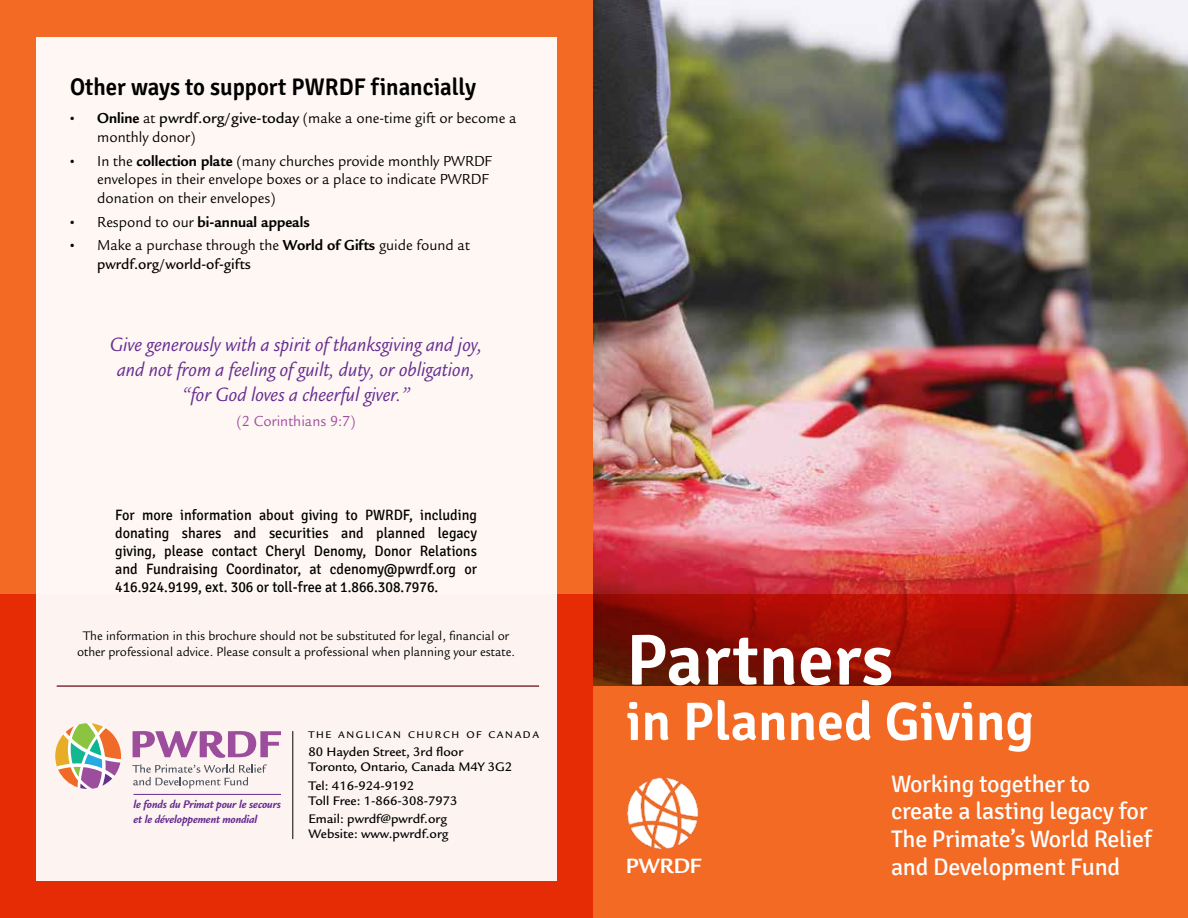
<style>
.page{position:relative;width:1188px;height:918px;background:#fff}
.page>*{position:absolute;margin:0;border:0;box-sizing:border-box;transform-origin:0 0}
.t1{font:600 72px "Signika";color:#fff}
.t2{font:600 54px "Signika";color:#fff}
.t3{font:24px/27.8px "Signika";letter-spacing:-.01em;color:#fff}
.t4{font:600 24px "Signika";color:#000;scale:.95 1}
.t5{font:700 22.5px "Legacy Sans";color:#fff;scale:.95 1}
.t6{font:italic 21px/25.2px "Legacy Sans";color:#662d91;text-align:center;scale:.95 1}
.t7{font:15.75px/18.9px "Legacy Sans";color:#000;scale:.95 1}
.t8{font:700 15.75px "Legacy Sans";color:#000;scale:.95 1}
.t9{font:15.75px "Legacy Sans";color:#9e4e9e;scale:.95 1}
.t10{font:15px/18px "Signika";color:#000;text-align:justify;scale:.95 1}
.t11{font:13.5px/16.2px "Legacy Sans";color:#000;text-align:center;scale:.95 1}
.t12{font:500 13.5px/15px "Legacy Sans";color:#000}
.t13{font:italic 700 12px/14.4px "Legacy Sans";letter-spacing:-.01em;color:#662d91;scale:.95 1}
.t14{font:500 10.5px "Legacy Sans";letter-spacing:.155em;color:#000}
.s1{font-weight:900}
.s2{font-weight:700}
.s3{font-weight:500}
.s4{font-weight:400}
</style>
<div class="page">
<img style="left:593px;top:0;width:595px;height:594px">
<div style="left:0;top:0;width:593px;height:918px;background:#f26a24"></div>
<svg style="left:0;top:594px;width:1188px;height:324px;background:#d74a16"></svg>
<div style="left:37px;top:38px;width:520px;height:843px;background:#fef7f3"></div>
<hr style="left:292px;top:731px;width:1px;height:108px;background:#000">
<svg style="left:133px;top:731px;width:148px;height:27px"></svg>
<svg style="left:55px;top:723px;width:66px;height:66px"></svg>
<svg style="left:132px;top:764px;width:135px;height:24px"></svg>
<hr style="left:134px;top:794px;width:147px;height:1px;background:#662d91">
<hr style="left:57px;top:685px;width:482px;height:2px;background:#803136">
<img style="left:623px;top:774px;width:79px;height:77px">
<h3 class="t4" style="left:70px;top:73px;width:429px">Other ways to support PWRDF financially</h3>
<p class="t7" style="left:97px;top:109px;width:443px;text-indent:-27px"><span class="s1">•</span> <span class="s2">Online</span> at <span class="s3">pwrdf.org/give-today</span> (make a one-time gift or become a monthly donor)</p>
<p class="t7" style="left:97px;top:151px;width:417px;text-indent:-27px"><span class="s1">•</span> In the <span class="s2">collection plate</span> (many churches provide monthly PWRDF envelopes in their envelope boxes or a place to indicate PWRDF donation on their envelopes)</p>
<p class="t8" style="left:70px;top:213px;width:254px"><span class="s1">•</span> <span class="s4">Respond to our</span> bi-annual appeals</p>
<p class="t7" style="left:97px;top:236px;width:394px;text-indent:-27px"><span class="s1">•</span> Make a purchase through the <span class="s2">World of Gifts</span> guide found at <span class="s3">pwrdf.org/world-of-gifts</span></p>
<h3 class="t6" style="left:110px;top:332px;width:394px">Give generously with a spirit of thanksgiving and joy, and not from a feeling of guilt, duty, or obligation, “for God loves a cheerful giver.”</h3>
<p class="t9" style="left:236px;top:412px;width:127px">(2 Corinthians 9:7)</p>
<p class="t10" style="left:115px;top:506px;width:382px">For more information about giving to PWRDF, including donating shares and securities and planned legacy giving, please contact Cheryl Denomy, Donor Relations and Fundraising Coordinator, at cdenomy@pwrdf.org or 416.924.9199, ext. 306 or toll-free at 1.866.308.7976.</p>
<p class="t11" style="left:77px;top:627px;width:463px">The information in this brochure should not be substituted for legal, financial or other professional advice. Please consult a professional when planning your estate.</p>
<p class="t13" style="left:134px;top:797px;width:157px">le fonds du Primat pour le secours et le développement mondial</p>
<p class="t14" style="left:308px;top:728px;width:232px">THE ANGLICAN CHURCH OF CANADA</p>
<p class="t12" style="left:308px;top:744px;width:205px">80 Hayden Street, 3rd floor<br>Toronto, Ontario, Canada M4Y 3G2</p>
<p class="t12" style="left:308px;top:778px;width:151px">Tel: 416-924-9192<br>Toll Free: 1-866-308-7973</p>
<p class="t12" style="left:308px;top:811px;width:142px">Email: pwrdf@pwrdf.org<br>Website: www.pwrdf.org</p>
<h1 class="t1" style="left:626px;top:618px;width:269px">Partners</h1>
<h2 class="t2" style="left:626px;top:690px;width:410px">in Planned Giving</h2>
<h3 class="t5" style="left:626px;top:853px;width:81px">PWRDF</h3>
<h3 class="t3" style="left:891px;top:770px;width:262px">Working together to create a lasting legacy for<br>The Primate’s World Relief and Development Fund</h3>
</div>
